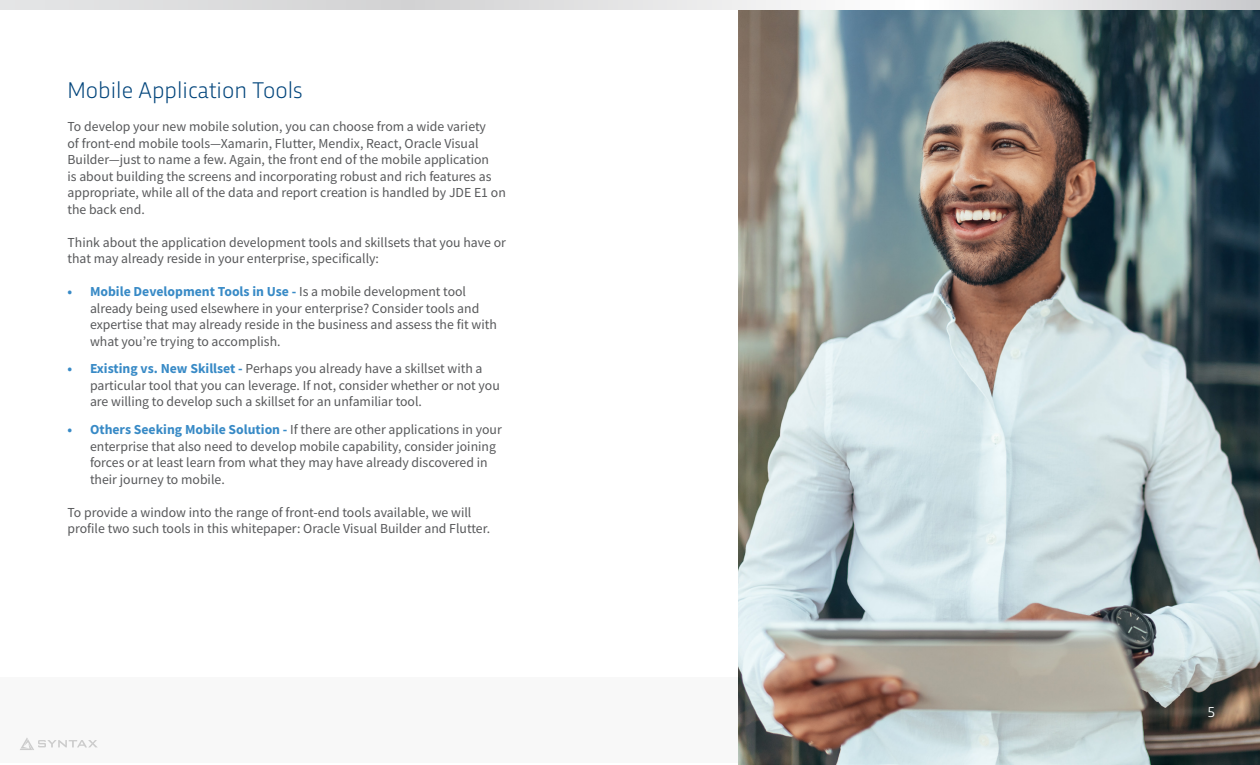
<style>
.page{position:relative;width:1260px;height:765px;background:#fff}
.page>*{position:absolute;margin:0;border:0;box-sizing:border-box;transform-origin:0 0}
.t1{font:300 23.75px "Trasandina";color:#00447b}
.t2{font:15px "Trasandina";color:#fff}
.t3{font:13.75px/16.5px "Source Sans Pro";color:#57585a}
.s1{font-weight:700;color:#388ac6}
</style>
<div class="page">
<div style="left:0;top:677px;width:800px;height:86px;background:#f8f8f8"></div>
<img style="left:738px;top:10px;width:522px;height:755px">
<svg style="left:0;top:0;width:1260px;height:10px"></svg>
<svg style="left:20px;top:738px;width:77px;height:12px"></svg>
<p class="t1" style="left:68px;top:73px;width:237px">Mobile Application Tools</p>
<p class="t3" style="left:68px;top:118px;width:440px">To develop your new mobile solution, you can choose from a wide variety<br>of front-end mobile tools—Xamarin, Flutter, Mendix, React, Oracle Visual Builder—just to name a few. Again, the front end of the mobile application<br>is about building the screens and incorporating robust and rich features as appropriate, while all of the data and report creation is handled by JDE E1 on the back end.</p>
<p class="t3" style="left:68px;top:234px;width:440px">Think about the application development tools and skillsets that you have or that may already reside in your enterprise, specifically:</p>
<p class="t3" style="left:90px;top:283px;width:408px;text-indent:-22px"><span class="s1">• Mobile Development Tools in Use -</span> Is a mobile development tool already being used elsewhere in your enterprise? Consider tools and expertise that may already reside in the business and assess the fit with what you’re trying to accomplish.</p>
<p class="t3" style="left:90px;top:361px;width:411px;text-indent:-22px"><span class="s1">• Existing vs. New Skillset -</span> Perhaps you already have a skillset with a particular tool that you can leverage. If not, consider whether or not you are willing to develop such a skillset for an unfamiliar tool.</p>
<p class="t3" style="left:90px;top:421px;width:413px;text-indent:-22px"><span class="s1">• Others Seeking Mobile Solution -</span> If there are other applications in your enterprise that also need to develop mobile capability, consider joining forces or at least learn from what they may have already discovered in their journey to mobile.</p>
<p class="t3" style="left:68px;top:504px;width:424px">To provide a window into the range of front-end tools available, we will profile two such tools in this whitepaper: Oracle Visual Builder and Flutter.</p>
<p class="t2" style="left:1208px;top:701px;width:9px">5</p>
</div>
